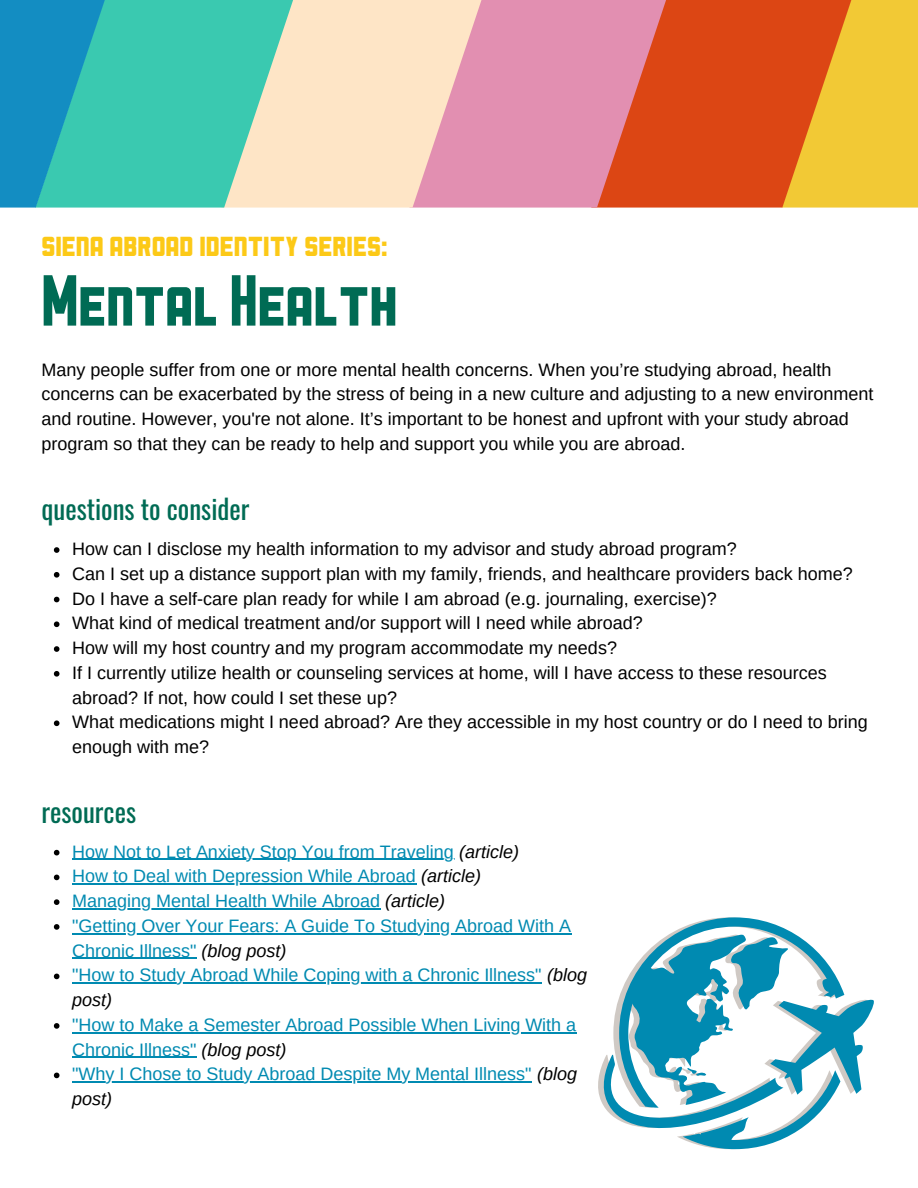
<style>
.page{position:relative;width:918px;height:1188px;background:#fff}
.page>*{position:absolute;margin:0;border:0;box-sizing:border-box;transform-origin:0 0}
.t1{font:72px "Sullivan Fill";color:#006b54}
.t2{font:36px "Sullivan Fill";color:#fcc917}
.t3{font:27px "Oswald";color:#006b54}
.t4{font:18px/24.8px "Arimo";color:#000}
.t5{font:18px/24.8px "Arimo";color:#008ab1}
.s1{font-style:italic;color:#000}
</style>
<div class="page">
<svg style="left:598px;top:917px;width:276px;height:232px"></svg>
<svg style="left:54px;top:547px;width:5px;height:6px"></svg>
<svg style="left:54px;top:572px;width:5px;height:6px"></svg>
<svg style="left:54px;top:597px;width:5px;height:5px"></svg>
<svg style="left:54px;top:621px;width:5px;height:6px"></svg>
<svg style="left:54px;top:646px;width:5px;height:6px"></svg>
<svg style="left:54px;top:671px;width:5px;height:6px"></svg>
<svg style="left:54px;top:720px;width:5px;height:6px"></svg>
<svg style="left:54px;top:850px;width:5px;height:5px"></svg>
<hr style="left:72px;top:859px;width:382px;height:1px;background:#008ab1">
<svg style="left:54px;top:875px;width:5px;height:5px"></svg>
<hr style="left:72px;top:884px;width:344px;height:1px;background:#008ab1">
<svg style="left:54px;top:899px;width:5px;height:6px"></svg>
<hr style="left:72px;top:908px;width:308px;height:1px;background:#008ab1">
<svg style="left:54px;top:924px;width:5px;height:6px"></svg>
<hr style="left:72px;top:933px;width:500px;height:1px;background:#008ab1">
<hr style="left:72px;top:958px;width:125px;height:1px;background:#008ab1">
<svg style="left:54px;top:974px;width:5px;height:5px"></svg>
<hr style="left:72px;top:983px;width:470px;height:1px;background:#008ab1">
<svg style="left:54px;top:1023px;width:5px;height:6px"></svg>
<hr style="left:72px;top:1032px;width:505px;height:1px;background:#008ab1">
<hr style="left:72px;top:1057px;width:125px;height:1px;background:#008ab1">
<svg style="left:54px;top:1073px;width:5px;height:5px"></svg>
<hr style="left:72px;top:1082px;width:460px;height:1px;background:#008ab1">
<div style="left:877px;top:0;width:41px;height:208px;background:#f2c935"></div>
<svg style="left:692px;top:0;width:185px;height:208px;background:#e3701f"></svg>
<svg style="left:507px;top:0;width:185px;height:208px;background:#e0777d"></svg>
<svg style="left:319px;top:0;width:188px;height:208px;background:#f5c9bf"></svg>
<svg style="left:130px;top:0;width:189px;height:208px;background:#74d1b6"></svg>
<svg style="left:0;top:0;width:130px;height:208px;background:#25a8b9"></svg>
<h2 class="t2" style="left:41px;top:222px;width:348px">siena abroad identity series:</h2>
<h1 class="t1" style="left:41px;top:257px;width:357px">Mental Health</h1>
<p class="t4" style="left:41px;top:357px;width:833px">Many people suffer from one or more mental health concerns. When you’re studying abroad, health concerns can be exacerbated by the stress of being in a new culture and adjusting to a new environment and routine. However, you're not alone. It’s important to be honest and upfront with your study abroad program so that they can be ready to help and support you while you are abroad.</p>
<h3 class="t3" style="left:41px;top:488px;width:210px">questions to consider</h3>
<p class="t4" style="left:72px;top:536px;width:797px">How can I disclose my health information to my advisor and study abroad program?<br>Can I set up a distance support plan with my family, friends, and healthcare providers back home?<br>Do I have a self-care plan ready for while I am abroad (e.g. journaling, exercise)?<br>What kind of medical treatment and/or support will I need while abroad?<br>How will my host country and my program accommodate my needs?<br>If I currently utilize health or counseling services at home, will I have access to these resources abroad? If not, how could I set these up?<br>What medications might I need abroad? Are they accessible in my host country or do I need to bring enough with me?</p>
<h3 class="t3" style="left:41px;top:791px;width:96px">resources</h3>
<p class="t5" style="left:72px;top:839px;width:516px">How Not to Let Anxiety Stop You from Traveling <span class="s1">(article)<br></span>How to Deal with Depression While Abroad <span class="s1">(article)<br></span>Managing Mental Health While Abroad <span class="s1">(article)<br></span>"Getting Over Your Fears: A Guide To Studying Abroad With A Chronic Illness" <span class="s1">(blog post)<br></span>"How to Study Abroad While Coping with a Chronic Illness" <span class="s1">(blog post)</span></p>
<p class="t5" style="left:72px;top:1012px;width:506px">"How to Make a Semester Abroad Possible When Living With a Chronic Illness" <span class="s1">(blog post)<br></span>"Why I Chose to Study Abroad Despite My Mental Illness" <span class="s1">(blog post)</span></p>
</div>
